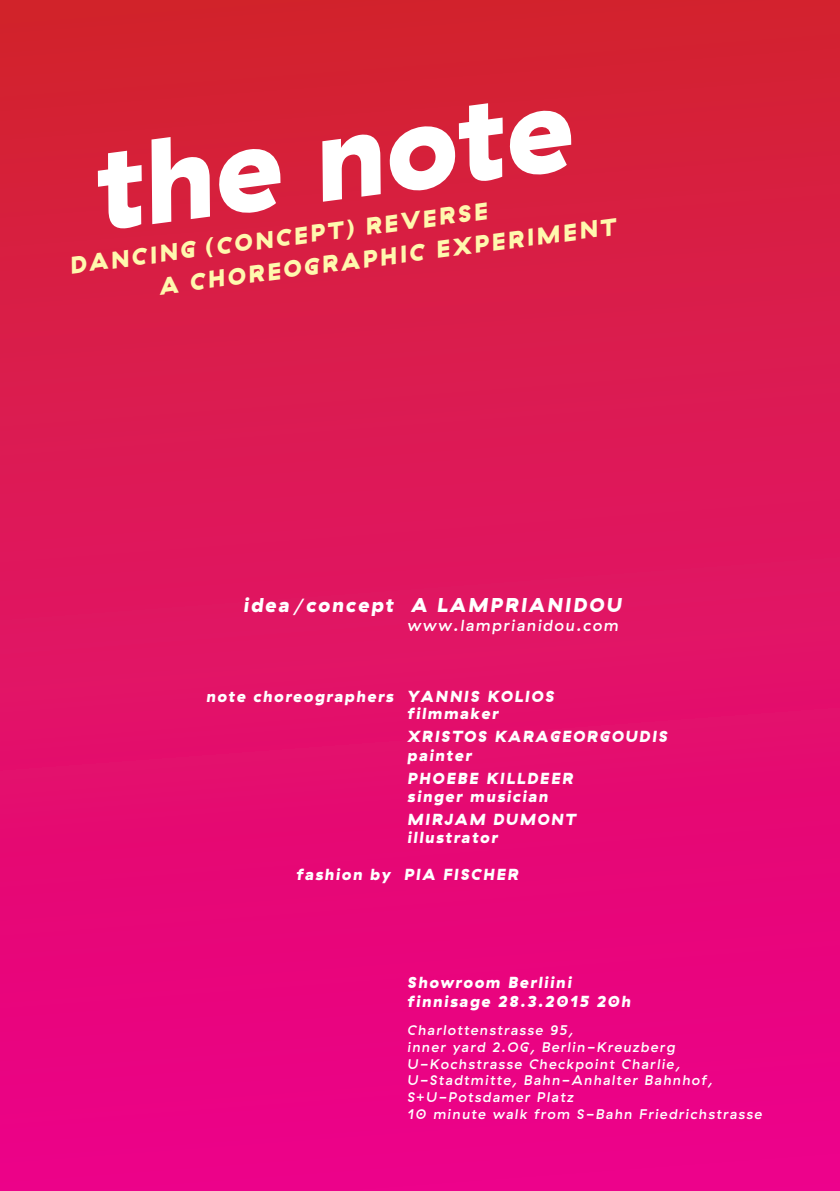
<style>
.page{position:relative;width:840px;height:1191px;background:#fff}
.page>*{position:absolute;margin:0;border:0;box-sizing:border-box;transform-origin:0 0}
.t1{font:italic 900 120px "GT Haptik Trial";color:#fff}
.t2{font:italic 900 24px/31.2px "GT Haptik Trial";color:#fff8ae}
.t3{font:italic 900 20px "GT Haptik Trial";letter-spacing:.1em;color:#fff}
.t4{font:italic 900 16px/19.2px "GT Haptik Trial";letter-spacing:.1em;color:#fff}
.t5{font:italic 500 16px "GT Haptik Trial";letter-spacing:.1em;color:#fff}
.t6{font:italic 500 14px/16.8px "GT Haptik Trial";letter-spacing:.1em;color:#fff}
.s1{font-family:"ITC Franklin Gothic Std Hvy It";font-weight:400;font-style:normal}
.s2{font-family:"ITC Franklin Gothic Std Med It";font-weight:400;font-style:normal}
</style>
<div class="page">
<div style="left:0;top:0;width:839px;height:1191px;background:linear-gradient(to bottom,#d2262f,#ed008f)"></div>
<h1 class="t1" style="left:85px;top:146px;width:482px;rotate:-8deg">the note</h1>
<h2 class="t2" style="left:153px;top:240px;width:462px;text-indent:-86px;rotate:-7deg">DANCING <span class="s1">(</span>CONCEPT<span class="s1">)</span> REVERSE<br>A CHOREOGRAPHIC EXPERIMENT</h2>
<p class="t3" style="left:243px;top:597px;width:379px">idea <span class="s1">/</span>concept A LAMPRIANIDOU</p>
<p class="t5" style="left:407px;top:619px;width:212px">www.lamprianidou.com</p>
<p class="t4" style="left:206px;top:688px;width:349px">note choreographers YANNIS KOLIOS</p>
<p class="t4" style="left:407px;top:705px;width:92px">filmmaker</p>
<p class="t4" style="left:407px;top:747px;width:66px">painter</p>
<p class="t4" style="left:407px;top:788px;width:142px">singer musician</p>
<p class="t4" style="left:407px;top:829px;width:92px">illustrator</p>
<p class="t4" style="left:407px;top:728px;width:261px">XRISTOS KARAGEORGOUDIS</p>
<p class="t4" style="left:407px;top:769px;width:167px">PHOEBE KILLDEER</p>
<p class="t4" style="left:407px;top:811px;width:170px">MIRJAM DUMONT</p>
<p class="t4" style="left:296px;top:866px;width:223px">fashion by PIA FISCHER</p>
<p class="t4" style="left:407px;top:974px;width:225px">Showroom Berliini finnisage 28.3.2015 20h</p>
<p class="t6" style="left:407px;top:1023px;width:356px">Charlottenstrasse 95,<br>inner yard 2.OG, Berlin-Kreuzberg U-Kochstrasse Checkpoint Charlie, U-Stadtmitte, Bahn-Anhalter Bahnhof, S<span class="s2">+</span>U-Potsdamer Platz<br>10 minute walk from S-Bahn Friedrichstrasse</p>
</div>
